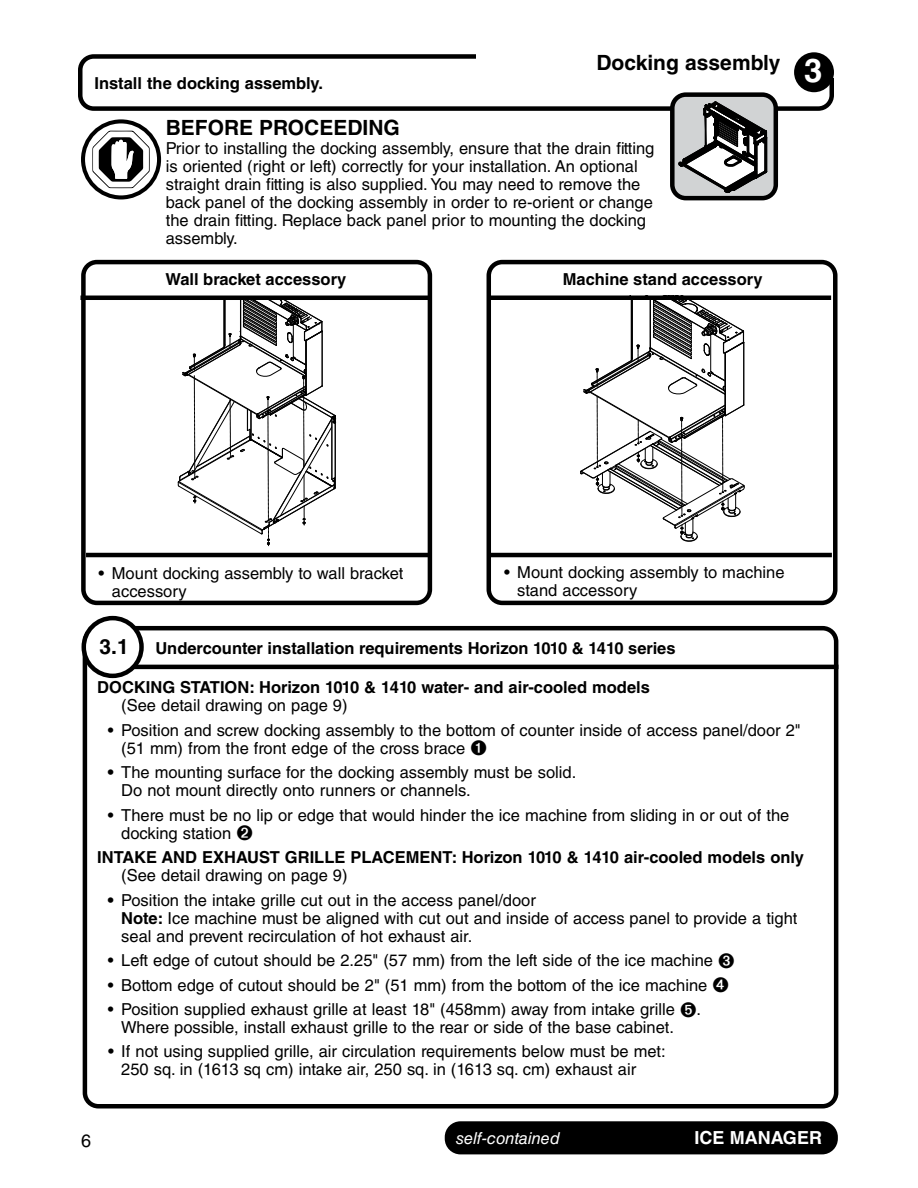
<style>
.page{position:relative;width:918px;height:1188px;background:#fff}
.page>*{position:absolute;margin:0;border:0;box-sizing:border-box;transform-origin:0 0}
.t1{font:700 21px "Helvetica LT Std";color:#000}
.t2{font:700 18px "Helvetica LT Std";color:#fff}
.t3{font:18px "Helvetica LT Std";color:#000}
.t4{font:16.5px/18px "Helvetica LT Std";color:#000}
.t5{font:700 16.5px "Helvetica LT Std";color:#000}
.t6{font:italic 16.5px "Helvetica LT Std";color:#fff}
.s1{font-size:33px;color:#fff}
.s2{font-weight:700}
</style>
<div class="page">
<div style="left:447px;top:1124px;width:389px;height:28px;background:#000;border-radius:14px"></div>
<div style="left:445px;top:1121px;width:393px;height:33px;border:4px solid #000;border-radius:14px"></div>
<div style="left:78px;top:54px;width:756px;height:57px;border:4px solid #000;border-radius:14px"></div>
<div style="left:501px;top:35px;width:336px;height:43px;background:#fff"></div>
<div style="left:476px;top:37px;width:351px;height:47px;background:#fff"></div>
<div style="left:672px;top:95px;width:104px;height:103px;background:#d1d3d4;border-radius:14px"></div>
<svg style="left:678px;top:101px;width:91px;height:93px"></svg>
<div style="left:670px;top:92px;width:108px;height:108px;border:4px solid #000;border-radius:14px"></div>
<div style="left:794px;top:52px;width:40px;height:40px;background:#000;border-radius:50%"></div>
<div style="left:487px;top:260px;width:351px;height:345px;border:4px solid #000;border-radius:14px"></div>
<svg style="left:580px;top:300px;width:165px;height:242px"></svg>
<div style="left:81px;top:260px;width:351px;height:345px;border:4px solid #000;border-radius:14px"></div>
<svg style="left:177px;top:300px;width:159px;height:246px"></svg>
<hr style="left:86px;top:553px;width:342px;height:4px;background:#000">
<hr style="left:490px;top:553px;width:342px;height:4px;background:#000">
<hr style="left:80px;top:296px;width:351px;height:4px;background:#000">
<hr style="left:489px;top:296px;width:342px;height:4px;background:#000">
<div style="left:83px;top:626px;width:755px;height:483px;border:4px solid #000;border-radius:14px"></div>
<hr style="left:94px;top:665px;width:744px;height:4px;background:#000">
<div style="left:84px;top:618px;width:58px;height:58px;background:#fff;border-radius:50%"></div>
<div style="left:82px;top:616px;width:62px;height:62px;border:4px solid #000;border-radius:50%"></div>
<svg style="left:83px;top:121px;width:76px;height:76px"></svg>
<div style="left:81px;top:119px;width:80px;height:80px;border:4px solid #000;border-radius:50%"></div>
<svg style="left:92px;top:131px;width:58px;height:57px"></svg>
<p class="t5" style="left:94px;top:74px;width:230px">Install the docking assembly.</p>
<p class="t1" style="left:166px;top:115px;width:236px">BEFORE PROCEEDING</p>
<p class="t1" style="left:596px;top:50px;width:227px">Docking assembly <span class="s1">3</span></p>
<p class="t4" style="left:166px;top:140px;width:490px">Prior to installing the docking assembly, ensure that the drain fitting is oriented (right or left) correctly for your installation. An optional straight drain fitting is also supplied. You may need to remove the back panel of the docking assembly in order to re-orient or change the drain fitting. Replace back panel prior to mounting the docking assembly.</p>
<p class="t5" style="left:165px;top:269px;width:183px">Wall bracket accessory</p>
<p class="t5" style="left:563px;top:269px;width:201px">Machine stand accessory</p>
<p class="t4" style="left:112px;top:565px;width:293px;text-indent:-13px">• Mount docking assembly to wall bracket accessory</p>
<p class="t4" style="left:517px;top:563px;width:269px;text-indent:-13px">• Mount docking assembly to machine stand accessory</p>
<p class="t1" style="left:100px;top:634px;width:31px">3.1</p>
<p class="t5" style="left:155px;top:638px;width:522px">Undercounter installation requirements Horizon 1010 &amp; 1410 series</p>
<p class="t5" style="left:97px;top:677px;width:554px">DOCKING STATION: Horizon 1010 &amp; 1410 water- and air-cooled models</p>
<p class="t4" style="left:121px;top:696px;width:228px">(See detail drawing on page 9)</p>
<p class="t4" style="left:121px;top:721px;width:681px;text-indent:-13px">• Position and screw docking assembly to the bottom of counter inside of access panel/door 2" (51 mm) from the front edge of the cross brace ➊</p>
<p class="t4" style="left:121px;top:763px;width:457px;text-indent:-13px"><span class="s2">•</span> The mounting surface for the docking assembly must be solid.<br>Do not mount directly onto runners or channels.</p>
<p class="t4" style="left:121px;top:806px;width:670px;text-indent:-13px">• There must be no lip or edge that would hinder the ice machine from sliding in or out of the docking station ➋</p>
<p class="t5" style="left:97px;top:847px;width:708px">INTAKE AND EXHAUST GRILLE PLACEMENT: Horizon 1010 &amp; 1410 air-cooled models only</p>
<p class="t4" style="left:121px;top:866px;width:228px">(See detail drawing on page 9)</p>
<p class="t4" style="left:121px;top:891px;width:678px;text-indent:-13px"><span class="s2">•</span> Position the intake grille cut out in the access panel/door<br><span class="s2">Note:</span> Ice machine must be aligned with cut out and inside of access panel to provide a tight seal and prevent recirculation of hot exhaust air.</p>
<p class="t4" style="left:108px;top:951px;width:628px">• Left edge of cutout should be 2.25" (57 mm) from the left side of the ice machine ➌</p>
<p class="t4" style="left:108px;top:976px;width:622px">• Bottom edge of cutout should be 2" (51 mm) from the bottom of the ice machine ➍</p>
<p class="t4" style="left:121px;top:1000px;width:581px;text-indent:-13px">• Position supplied exhaust grille at least 18" (458mm) away from intake grille ➎.<br>Where possible, install exhaust grille to the rear or side of the base cabinet.</p>
<p class="t4" style="left:121px;top:1043px;width:546px;text-indent:-13px">• If not using supplied grille, air circulation requirements below must be met:<br>250 sq. in (1613 sq cm) intake air, 250 sq. in (1613 sq. cm) exhaust air</p>
<p class="t3" style="left:81px;top:1130px;width:12px">6</p>
<p class="t6" style="left:456px;top:1129px;width:106px">self-contained</p>
<p class="t2" style="left:694px;top:1127px;width:129px">ICE MANAGER</p>
</div>
